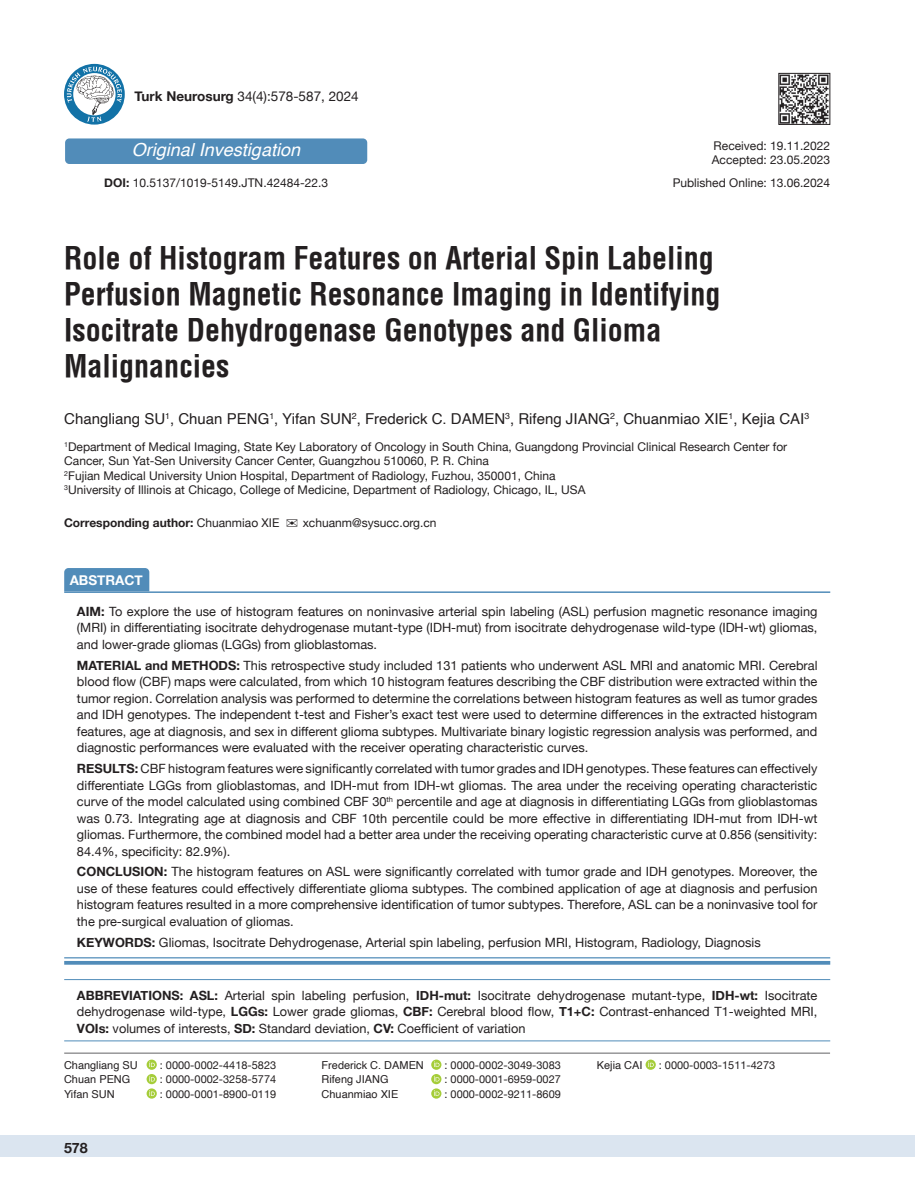
<style>
.page{position:relative;width:915px;height:1191px;background:#fff}
.page>*{position:absolute;margin:0;border:0;box-sizing:border-box;transform-origin:0 0}
.t1{font:700 30px/36px "Helvetica Condens";color:#231f20}
.t2{font:italic 18px "Helvetica";color:#fff}
.t3{font:15px "Helvetica";color:#231f20}
.t4{font:700 14.25px "Helvetica Neue";color:#231f20}
.t5{font:13.5px "Helvetica Neue";color:#231f20}
.t6{font:700 13.5px "Helvetica Neue";color:#fff}
.t7{font:12.75px/16.5px "Helvetica Neue";color:#231f20;text-align:justify}
.t8{font:12px/14.4px "Helvetica Neue";color:#231f20}
.t9{font:700 12px "Helvetica Neue";color:#231f20}
.t10{font:10.95px "Helvetica Neue";color:#231f20}
.t11{font:10.95px "Helvetica";color:#231f20}
.s1{font-weight:700}
.s2{font-weight:400}
</style>
<div class="page">
<div style="left:0;top:1135px;width:914px;height:22px;background:#dbe5f0"></div>
<hr style="left:64px;top:1052px;width:765px;height:1px;background:#636366">
<img style="left:780px;top:75px;width:47px;height:48px">
<div style="left:778px;top:73px;width:51px;height:52px;border:1px solid #231f20"></div>
<svg style="left:645px;top:1059px;width:10px;height:10px"></svg>
<svg style="left:648px;top:1061px;width:5px;height:6px"></svg>
<svg style="left:146px;top:1059px;width:11px;height:10px"></svg>
<svg style="left:149px;top:1061px;width:6px;height:6px"></svg>
<svg style="left:146px;top:1074px;width:11px;height:10px"></svg>
<svg style="left:149px;top:1075px;width:6px;height:6px"></svg>
<svg style="left:146px;top:1088px;width:11px;height:10px"></svg>
<svg style="left:149px;top:1090px;width:6px;height:5px"></svg>
<svg style="left:431px;top:1059px;width:10px;height:10px"></svg>
<svg style="left:434px;top:1061px;width:5px;height:6px"></svg>
<svg style="left:431px;top:1074px;width:10px;height:10px"></svg>
<svg style="left:434px;top:1075px;width:5px;height:6px"></svg>
<svg style="left:431px;top:1088px;width:10px;height:10px"></svg>
<svg style="left:434px;top:1090px;width:5px;height:5px"></svg>
<div style="left:64px;top:568px;width:85px;height:23px;background:#518cb9"></div>
<svg style="left:64px;top:958px;width:766px;height:1px"></svg>
<hr style="left:64px;top:591px;width:766px;height:2px;background:#518cb9">
<hr style="left:64px;top:957px;width:766px;height:1px;background:#518cb9">
<hr style="left:64px;top:961px;width:766px;height:3px;background:#518cb9">
<hr style="left:64px;top:979px;width:766px;height:1px;background:#518cb9">
<hr style="left:64px;top:1040px;width:766px;height:1px;background:#518cb9">
<svg style="left:64px;top:64px;width:61px;height:61px"></svg>
<svg style="left:67px;top:67px;width:55px;height:55px"></svg>
<div style="left:65px;top:138px;width:302px;height:26px;background:#518cb9;border-radius:4px"></div>
<p class="t5" style="left:134px;top:86px;width:225px"><span class="s1">Turk Neurosurg</span> 34(4):578-587, 2024</p>
<h2 class="t2" style="left:132px;top:136px;width:170px">Original Investigation</h2>
<p class="t8" style="left:104px;top:177px;width:225px"><span class="s1">DOI:</span> 10.5137/1019-5149.JTN.42484-22.3</p>
<p class="t8" style="left:711px;top:139px;width:120px">Received: 19.11.2022<br>Accepted: 23.05.2023</p>
<p class="t8" style="left:672px;top:176px;width:159px">Published Online: 13.06.2024</p>
<h1 class="t1" style="left:64px;top:240px;width:657px">Role of Histogram Features on Arterial Spin Labeling Perfusion Magnetic Resonance Imaging in Identifying Isocitrate Dehydrogenase Genotypes and Glioma Malignancies</h1>
<p class="t3" style="left:64px;top:407px;width:746px">Changliang SU<sup>1</sup>, Chuan PENG<sup>1</sup>, Yifan SUN<sup>2</sup>, Frederick C. DAMEN<sup>3</sup>, Rifeng JIANG<sup>2</sup>, Chuanmiao XIE<sup>1</sup>, Kejia CAI<sup>3</sup></p>
<p class="t8" style="left:64px;top:440px;width:724px"><sup>1</sup>Department of Medical Imaging, State Key Laboratory of Oncology in South China, Guangdong Provincial Clinical Research Center for Cancer, Sun Yat-Sen University Cancer Center, Guangzhou 510060, P. R. China<br><sup>2</sup>Fujian Medical University Union Hospital, Department of Radiology, Fuzhou, 350001, China<br><sup>3</sup>University of Illinois at Chicago, College of Medicine, Department of Radiology, Chicago, IL, USA</p>
<p class="t9" style="left:64px;top:513px;width:217px">Corresponding author: <span class="s2">Chuanmiao XIE</span></p>
<p class="t8" style="left:302px;top:516px;width:135px">xchuanm@sysucc.org.cn</p>
<p class="t6" style="left:70px;top:569px;width:75px">ABSTRACT</p>
<p class="t7" style="left:77px;top:604px;width:741px"><span class="s1">AIM:</span> To explore the use of histogram features on noninvasive arterial spin labeling (ASL) perfusion magnetic resonance imaging (MRI) in differentiating isocitrate dehydrogenase mutant-type (IDH-mut) from isocitrate dehydrogenase wild-type (IDH-wt) gliomas, and lower-grade gliomas (LGGs) from glioblastomas.</p>
<p class="t7" style="left:77px;top:657px;width:741px"><span class="s1">MATERIAL and METHODS:</span> This retrospective study included 131 patients who underwent ASL MRI and anatomic MRI. Cerebral blood flow (CBF) maps were calculated, from which 10 histogram features describing the CBF distribution were extracted within the tumor region. Correlation analysis was performed to determine the correlations between histogram features as well as tumor grades and IDH genotypes. The independent t-test and Fisher’s exact test were used to determine differences in the extracted histogram features, age at diagnosis, and sex in different glioma subtypes. Multivariate binary logistic regression analysis was performed, and diagnostic performances were evaluated with the receiver operating characteristic curves.</p>
<p class="t7" style="left:77px;top:761px;width:741px"><span class="s1">RESULTS:</span> CBF histogram features were significantly correlated with tumor grades and IDH genotypes. These features can effectively differentiate LGGs from glioblastomas, and IDH-mut from IDH-wt gliomas. The area under the receiving operating characteristic curve of the model calculated using combined CBF 30<sup>th</sup> percentile and age at diagnosis in differentiating LGGs from glioblastomas was 0.73. Integrating age at diagnosis and CBF 10th percentile could be more effective in differentiating IDH-mut from IDH-wt gliomas. Furthermore, the combined model had a better area under the receiving operating characteristic curve at 0.856 (sensitivity:<br>84.4%, specificity: 82.9%).</p>
<p class="t7" style="left:77px;top:864px;width:741px"><span class="s1">CONCLUSION:</span> The histogram features on ASL were significantly correlated with tumor grade and IDH genotypes. Moreover, the use of these features could effectively differentiate glioma subtypes. The combined application of age at diagnosis and perfusion histogram features resulted in a more comprehensive identification of tumor subtypes. Therefore, ASL can be a noninvasive tool for the pre-surgical evaluation of gliomas.</p>
<p class="t7" style="left:77px;top:934px;width:685px"><span class="s1">KEYWORDS:</span> Gliomas, Isocitrate Dehydrogenase, Arterial spin labeling, perfusion MRI, Histogram, Radiology, Diagnosis</p>
<p class="t7" style="left:77px;top:988px;width:741px"><span class="s1">ABBREVIATIONS: ASL:</span> Arterial spin labeling perfusion, <span class="s1">IDH-mut:</span> Isocitrate dehydrogenase mutant-type, <span class="s1">IDH-wt:</span> Isocitrate dehydrogenase wild-type, <span class="s1">LGGs:</span> Lower grade gliomas, <span class="s1">CBF:</span> Cerebral blood flow, <span class="s1">T1+C:</span> Contrast-enhanced T1-weighted MRI, <span class="s1">VOIs:</span> volumes of interests, <span class="s1">SD:</span> Standard deviation, <span class="s1">CV:</span> Coefficient of variation</p>
<p class="t11" style="left:64px;top:1056px;width:75px">Changliang SU</p>
<p class="t10" style="left:160px;top:1057px;width:118px">: 0000-0002-4418-5823</p>
<p class="t11" style="left:596px;top:1056px;width:47px">Kejia CAI</p>
<p class="t10" style="left:658px;top:1057px;width:118px">: 0000-0003-1511-4273</p>
<p class="t11" style="left:64px;top:1071px;width:68px">Chuan PENG</p>
<p class="t10" style="left:160px;top:1071px;width:118px">: 0000-0002-3258-5774</p>
<p class="t11" style="left:64px;top:1085px;width:52px">Yifan SUN</p>
<p class="t10" style="left:160px;top:1086px;width:118px">: 0000-0001-8900-0119</p>
<p class="t11" style="left:321px;top:1056px;width:104px">Frederick C. DAMEN</p>
<p class="t10" style="left:444px;top:1057px;width:118px">: 0000-0002-3049-3083</p>
<p class="t11" style="left:321px;top:1071px;width:68px">Rifeng JIANG</p>
<p class="t10" style="left:444px;top:1071px;width:118px">: 0000-0001-6959-0027</p>
<p class="t11" style="left:321px;top:1085px;width:78px">Chuanmiao XIE</p>
<p class="t10" style="left:444px;top:1086px;width:118px">: 0000-0002-9211-8609</p>
<p class="t4" style="left:64px;top:1137px;width:25px">578</p>
</div>
